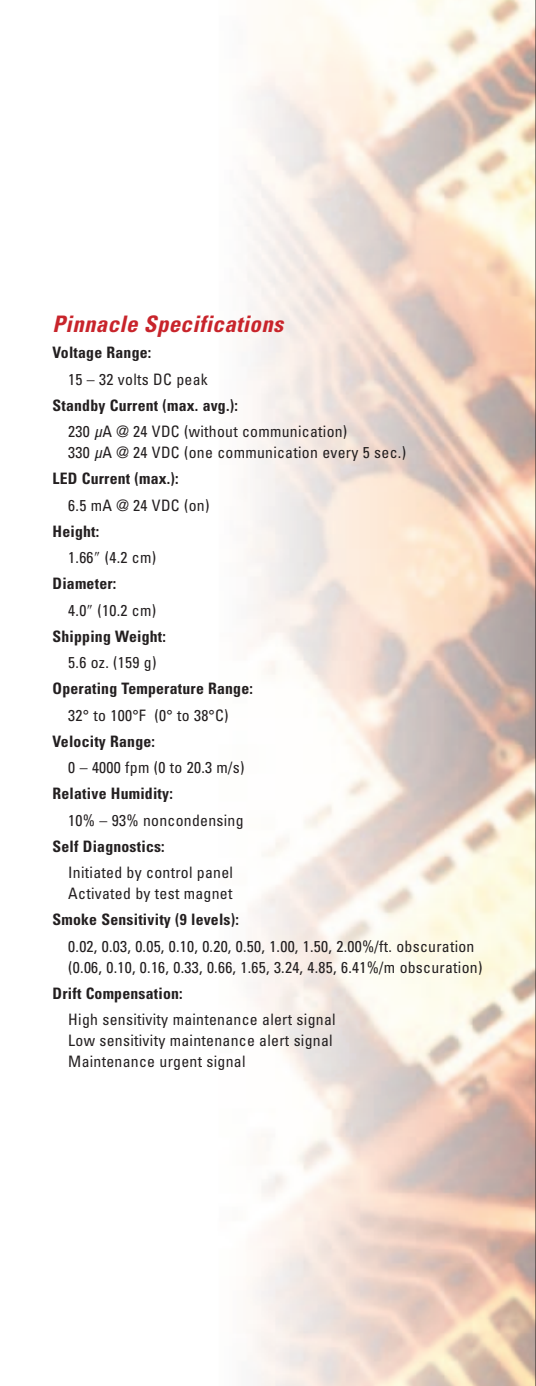
<style>
.page{position:relative;width:536px;height:1386px;background:#fff}
.page>*{position:absolute;margin:0;border:0;box-sizing:border-box;transform-origin:0 0}
.t1{font:italic 700 condensed 22.75px "Univers";letter-spacing:.02em;color:#c8242b}
.t2{font:condensed 15.75px/21px "Univers";letter-spacing:.02em;color:#231f20}
.t3{font:700 condensed 15.75px "Univers";letter-spacing:.015em;color:#231f20}
.s1{font-weight:700}
.s2{font-style:italic}
</style>
<div class="page">
<hr style="left:535px;top:0;width:1px;height:1386px;background:#231f20">
<h1 class="t1" style="left:52px;top:316px;width:232px">Pinnacle Specifications</h1>
<p class="t3" style="left:52px;top:347px;width:100px">Voltage Range:</p>
<p class="t2" style="left:68px;top:370px;width:141px">15 – 32 volts DC peak</p>
<p class="t2" style="left:68px;top:394px;width:280px;line-height:26.2px;text-indent:-16px"><span class="s1">Standby Current (max. avg.):<br></span>230 <span class="s2">µ</span>A @ 24 VDC (without communication)</p>
<p class="t2" style="left:52px;top:441px;width:355px;line-height:26.2px;text-indent:16px">330 <span class="s2">µ</span>A @ 24 VDC (one communication every 5 sec.)<br><span class="s1">LED Current (max.):</span></p>
<p class="t2" style="left:68px;top:496px;width:143px">6.5 mA @ 24 VDC (on)</p>
<p class="t3" style="left:52px;top:526px;width:48px">Height:</p>
<p class="t2" style="left:68px;top:549px;width:89px">1.66 (4.2 cm)</p>
<p class="t3" style="left:52px;top:578px;width:65px">Diameter:</p>
<p class="t2" style="left:68px;top:601px;width:89px">4.0 (10.2 cm)</p>
<p class="t3" style="left:52px;top:631px;width:115px">Shipping Weight:</p>
<p class="t2" style="left:68px;top:654px;width:90px">5.6 oz. (159 g)</p>
<p class="t3" style="left:52px;top:683px;width:202px">Operating Temperature Range:</p>
<p class="t2" style="left:68px;top:706px;width:162px">32° to 100°F (0° to 38°C)</p>
<p class="t3" style="left:52px;top:736px;width:104px">Velocity Range:</p>
<p class="t2" style="left:68px;top:759px;width:178px">0 – 4000 fpm (0 to 20.3 m/s)</p>
<p class="t3" style="left:52px;top:788px;width:122px">Relative Humidity:</p>
<p class="t2" style="left:68px;top:811px;width:177px">10% – 93% noncondensing</p>
<p class="t3" style="left:52px;top:841px;width:114px">Self Diagnostics:</p>
<p class="t2" style="left:68px;top:864px;width:166px">Initiated by control panel<br>Activated by test magnet</p>
<p class="t3" style="left:52px;top:914px;width:188px">Smoke Sensitivity (9 levels):</p>
<p class="t2" style="left:68px;top:937px;width:415px">0.02, 0.03, 0.05, 0.10, 0.20, 0.50, 1.00, 1.50, 2.00%/ft. obscuration (0.06, 0.10, 0.16, 0.33, 0.66, 1.65, 3.24, 4.85, 6.41%/m obscuration)</p>
<p class="t3" style="left:52px;top:988px;width:132px">Drift Compensation:</p>
<p class="t2" style="left:68px;top:1011px;width:269px">High sensitivity maintenance alert signal<br>Low sensitivity maintenance alert signal<br>Maintenance urgent signal</p>
</div>
